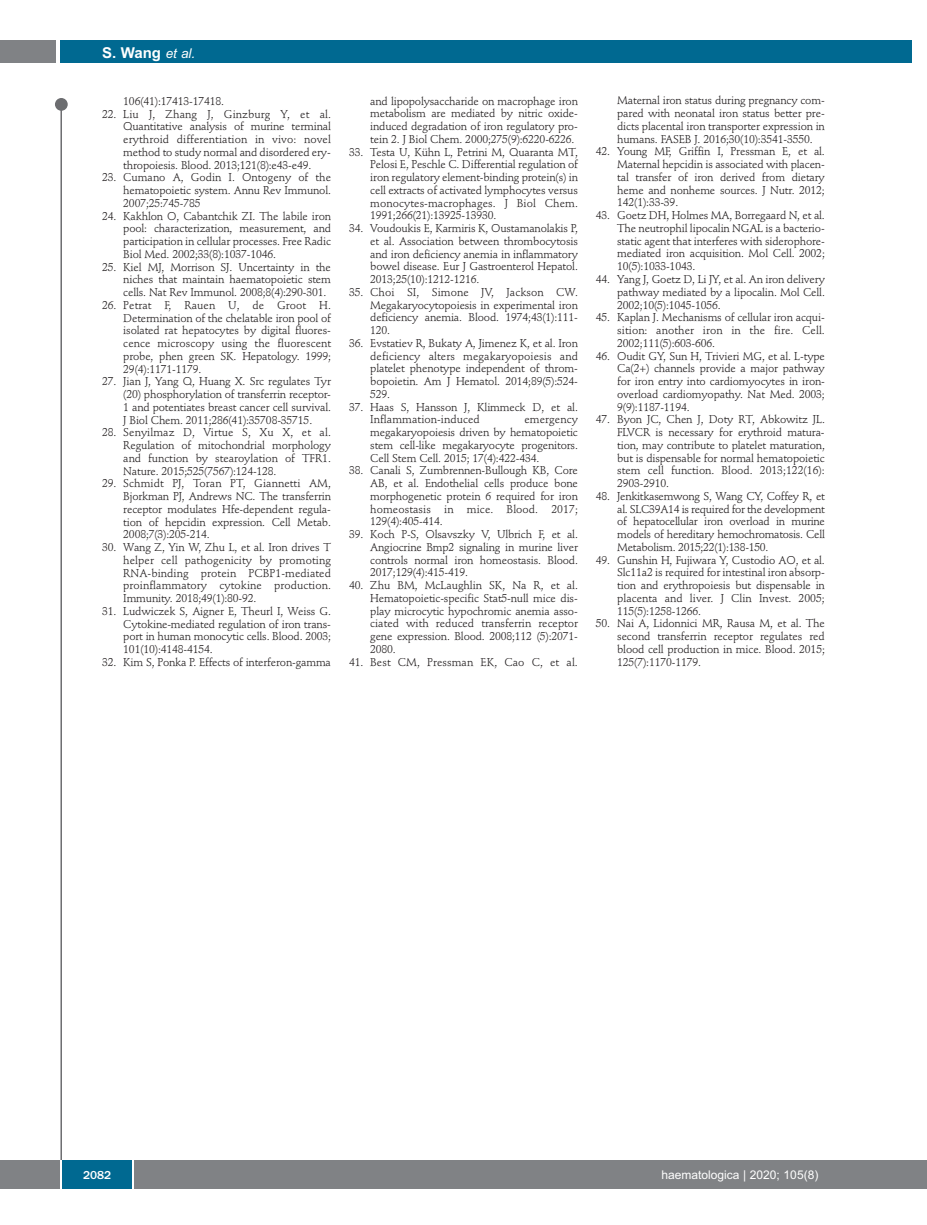
<style>
.page{position:relative;width:927px;height:1225px;background:#fff}
.page>*{position:absolute;margin:0;border:0;box-sizing:border-box;transform-origin:0 0}
.t1{font:700 15px "Arial";color:#fff}
.t2{font:12px "Arial";color:#fff}
.t3{font:500 12px "Franklin Gothic";color:#fff}
.t4{font:11.25px/12.8px "Stempel Schneidler";letter-spacing:-.015em;color:#231f20;text-align:justify}
.t5{font:11.25px "Stempel Schneidler";letter-spacing:.005em;color:#231f20}
.s1{font-weight:400;font-style:italic;font-size:13.5px}
</style>
<div class="page">
<div style="left:911px;top:1160px;width:16px;height:28px;background:#808285"></div>
<div style="left:55px;top:98px;width:13px;height:13px;background:#6c6d70;border-radius:50%"></div>
<hr style="left:60px;top:101px;width:2px;height:1061px;background:#6c6d70">
<div style="left:60px;top:40px;width:852px;height:22px;background:#006991"></div>
<div style="left:0;top:40px;width:56px;height:22px;background:#808285"></div>
<div style="left:0;top:1160px;width:911px;height:28px;background:#808285"></div>
<div style="left:62px;top:1160px;width:71px;height:28px;background:#006991"></div>
<hr style="left:60px;top:1160px;width:2px;height:28px;background:#fff">
<svg style="left:133px;top:1160px;width:1px;height:28px"></svg>
<h1 class="t1" style="left:102px;top:44px;width:95px">S. Wang <span class="s1">et al.</span></h1>
<p class="t4" style="left:123px;top:96px;width:102px">106(41):17413-17418.</p>
<p class="t4" style="left:123px;top:108px;width:209px;text-indent:-21px">22. Liu J, Zhang J, Ginzburg Y, et al.<br>Quantitative analysis of murine terminal erythroid differentiation in vivo: novel method to study normal and disordered ery&shy;thropoiesis. Blood. 2013;121(8):e43-e49.</p>
<p class="t4" style="left:123px;top:172px;width:209px;text-indent:-21px">23. Cumano A, Godin I. Ontogeny of the hematopoietic system. Annu Rev Immunol.<br>2007;25:745-785</p>
<p class="t4" style="left:123px;top:210px;width:209px;text-indent:-21px">24. Kakhlon O, Cabantchik ZI. The labile iron pool: characterization, measurement, and participation in cellular processes. Free Radic Biol Med. 2002;33(8):1037-1046.</p>
<p class="t4" style="left:123px;top:261px;width:209px;text-indent:-21px">25. Kiel MJ, Morrison SJ. Uncertainty in the niches that maintain haematopoietic stem cells. Nat Rev Immunol. 2008;8(4):290-301.</p>
<p class="t4" style="left:123px;top:300px;width:209px;text-indent:-21px">26. Petrat F, Rauen U, de Groot H.<br>Determination of the chelatable iron pool of isolated rat hepatocytes by digital fluores&shy;cence microscopy using the fluorescent probe, phen green SK. Hepatology. 1999; 29(4):1171-1179.</p>
<p class="t4" style="left:123px;top:376px;width:209px;text-indent:-21px">27. Jian J, Yang Q, Huang X. Src regulates Tyr (20) phosphorylation of transferrin receptor-1 and potentiates breast cancer cell survival.<br>J Biol Chem. 2011;286(41):35708-35715.</p>
<p class="t4" style="left:123px;top:427px;width:209px;text-indent:-21px">28. Senyilmaz D, Virtue S, Xu X, et al.<br>Regulation of mitochondrial morphology and function by stearoylation of TFR1.<br>Nature. 2015;525(7567):124-128.</p>
<p class="t4" style="left:123px;top:478px;width:209px;text-indent:-21px">29. Schmidt PJ, Toran PT, Giannetti AM, Bjorkman PJ, Andrews NC. The transferrin receptor modulates Hfe-dependent regula&shy;tion of hepcidin expression. Cell Metab.<br>2008;7(3):205-214.</p>
<p class="t4" style="left:123px;top:542px;width:209px;text-indent:-21px">30. Wang Z, Yin W, Zhu L, et al. Iron drives T helper cell pathogenicity by promoting RNA-binding protein PCBP1-mediated proinflammatory cytokine production.<br>Immunity. 2018;49(1):80-92.</p>
<p class="t4" style="left:123px;top:606px;width:209px;text-indent:-21px">31. Ludwiczek S, Aigner E, Theurl I, Weiss G.<br>Cytokine-mediated regulation of iron trans&shy;port in human monocytic cells. Blood. 2003; 101(10):4148-4154.</p>
<p class="t4" style="left:102px;top:656px;width:230px">32. Kim S, Ponka P. Effects of interferon-gamma</p>
<p class="t4" style="left:370px;top:95px;width:209px">and lipopolysaccharide on macrophage iron metabolism are mediated by nitric oxide&shy;induced degradation of iron regulatory pro&shy;tein 2. J Biol Chem. 2000;275(9):6220-6226.</p>
<p class="t4" style="left:370px;top:146px;width:209px;text-indent:-21px">33. Testa U, Kühn L, Petrini M, Quaranta MT, Pelosi E, Peschle C. Differential regulation of iron regulatory element-binding protein(s) in cell extracts of activated lymphocytes versus monocytes-macrophages. J Biol Chem.<br>1991;266(21):13925-13930.</p>
<p class="t4" style="left:370px;top:223px;width:209px;text-indent:-21px">34. Voudoukis E, Karmiris K, Oustamanolakis P, et al. Association between thrombocytosis and iron deficiency anemia in inflammatory bowel disease. Eur J Gastroenterol Hepatol.<br>2013;25(10):1212-1216.</p>
<p class="t4" style="left:370px;top:287px;width:209px;text-indent:-21px">35. Choi SI, Simone JV, Jackson CW.<br>Megakaryocytopoiesis in experimental iron deficiency anemia. Blood. 1974;43(1):111- 120.</p>
<p class="t4" style="left:370px;top:338px;width:209px;text-indent:-21px">36. Evstatiev R, Bukaty A, Jimenez K, et al. Iron deficiency alters megakaryopoiesis and platelet phenotype independent of throm&shy;bopoietin. Am J Hematol. 2014;89(5):524- 529.</p>
<p class="t4" style="left:370px;top:401px;width:209px;text-indent:-21px">37. Haas S, Hansson J, Klimmeck D, et al.<br>Inflammation-induced</p>
<p class="t4" style="left:370px;top:414px;width:209px;text-indent:154px">emergency megakaryopoiesis driven by hematopoietic stem cell-like megakaryocyte progenitors.<br>Cell Stem Cell. 2015; 17(4):422-434.</p>
<p class="t4" style="left:370px;top:465px;width:209px;text-indent:-21px">38. Canali S, Zumbrennen-Bullough KB, Core AB, et al. Endothelial cells produce bone morphogenetic protein 6 required for iron homeostasis in mice. Blood. 2017; 129(4):405-414.</p>
<p class="t4" style="left:370px;top:529px;width:209px;text-indent:-21px">39. Koch P-S, Olsavszky V, Ulbrich F, et al.<br>Angiocrine Bmp2 signaling in murine liver controls normal iron homeostasis. Blood.<br>2017;129(4):415-419.</p>
<p class="t4" style="left:370px;top:580px;width:209px;text-indent:-21px">40. Zhu BM, McLaughlin SK, Na R, et al.<br>Hematopoietic-specific Stat5-null mice dis&shy;play microcytic hypochromic anemia asso&shy;ciated with reduced transferrin receptor gene expression. Blood. 2008;112 (5):2071- 2080.</p>
<p class="t5" style="left:349px;top:657px;width:230px">41. Best CM, Pressman EK, Cao C, et al.</p>
<p class="t4" style="left:617px;top:95px;width:209px">Maternal iron status during pregnancy com&shy;pared with neonatal iron status better pre&shy;dicts placental iron transporter expression in humans. FASEB J. 2016;30(10):3541-3550.</p>
<p class="t4" style="left:617px;top:146px;width:209px;text-indent:-21px">42. Young MF, Griffin I, Pressman E, et al.<br>Maternal hepcidin is associated with placen&shy;tal transfer of iron derived from dietary heme and nonheme sources. J Nutr. 2012; 142(1):33-39.</p>
<p class="t4" style="left:617px;top:210px;width:209px;text-indent:-21px">43. Goetz DH, Holmes MA, Borregaard N, et al.<br>The neutrophil lipocalin NGAL is a bacterio&shy;static agent that interferes with siderophore&shy;mediated iron acquisition. Mol Cell. 2002; 10(5):1033-1043.</p>
<p class="t4" style="left:617px;top:274px;width:209px;text-indent:-21px">44. Yang J, Goetz D, Li JY, et al. An iron delivery pathway mediated by a lipocalin. Mol Cell.<br>2002;10(5):1045-1056.</p>
<p class="t4" style="left:617px;top:312px;width:209px;text-indent:-21px">45. Kaplan J. Mechanisms of cellular iron acqui&shy;sition: another iron in the fire. Cell.<br>2002;111(5):603-606.</p>
<p class="t4" style="left:617px;top:350px;width:209px;text-indent:-21px">46. Oudit GY, Sun H, Trivieri MG, et al. L-type Ca(2+) channels provide a major pathway for iron entry into cardiomyocytes in iron&shy;overload cardiomyopathy. Nat Med. 2003; 9(9):1187-1194.</p>
<p class="t4" style="left:617px;top:414px;width:209px;text-indent:-21px">47. Byon JC, Chen J, Doty RT, Abkowitz JL.<br>FLVCR is necessary for erythroid matura&shy;tion, may contribute to platelet maturation, but is dispensable for normal hematopoietic stem cell function. Blood. 2013;122(16):<br>2903-2910.</p>
<p class="t4" style="left:617px;top:490px;width:209px;text-indent:-21px">48. Jenkitkasemwong S, Wang CY, Coffey R, et al. SLC39A14 is required for the development of hepatocellular iron overload in murine models of hereditary hemochromatosis. Cell Metabolism. 2015;22(1):138-150.</p>
<p class="t4" style="left:617px;top:554px;width:209px;text-indent:-21px">49. Gunshin H, Fujiwara Y, Custodio AO, et al.<br>Slc11a2 is required for intestinal iron absorp&shy;tion and erythropoiesis but dispensable in placenta and liver. J Clin Invest. 2005; 115(5):1258-1266.</p>
<p class="t4" style="left:617px;top:618px;width:209px;text-indent:-21px">50. Nai A, Lidonnici MR, Rausa M, et al. The second transferrin receptor regulates red blood cell production in mice. Blood. 2015; 125(7):1170-1179.</p>
<p class="t3" style="left:83px;top:1167px;width:30px">2082</p>
<p class="t2" style="left:661px;top:1167px;width:158px">haematologica | 2020; 105(8)</p>
</div>
